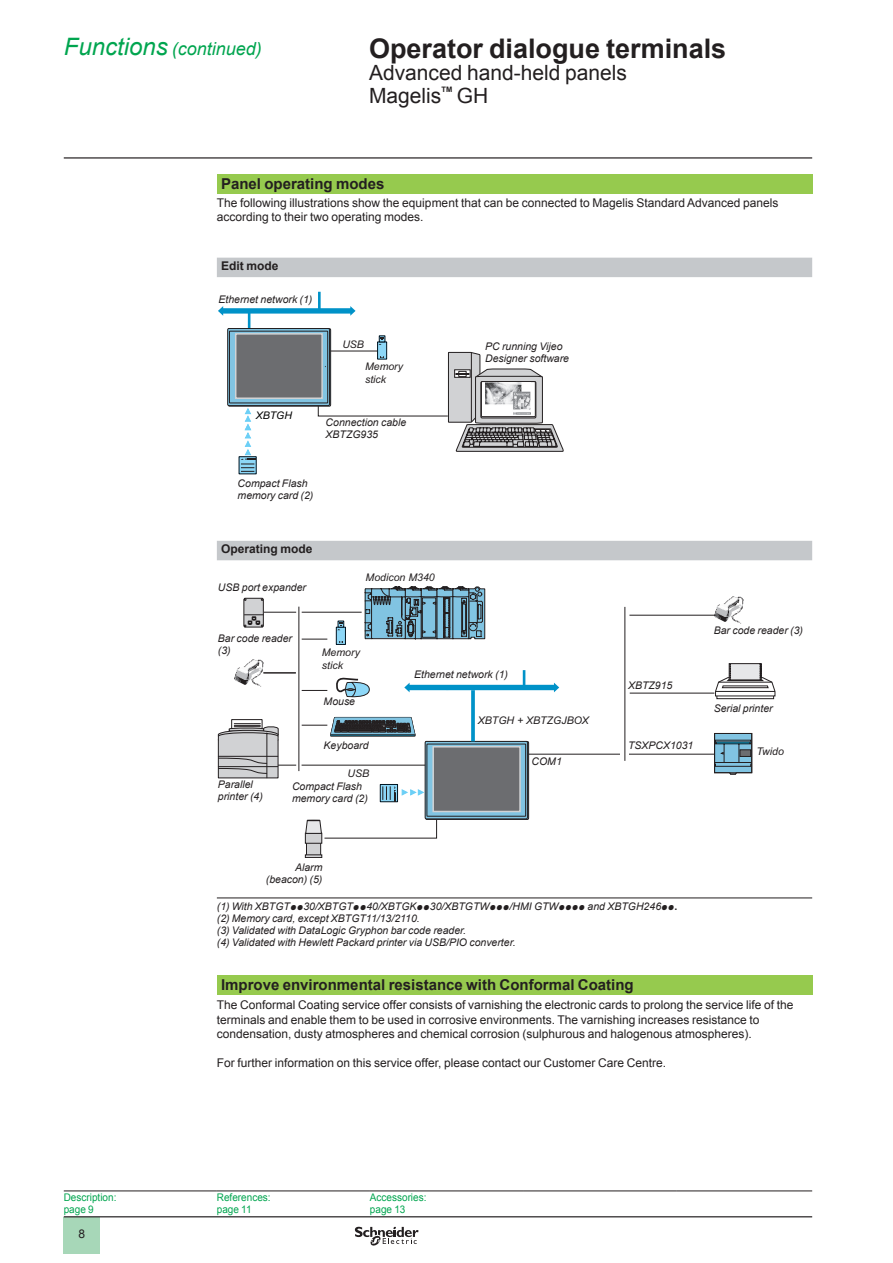
<style>
.page{position:relative;width:893px;height:1263px;background:#fff}
.page>*{position:absolute;margin:0;border:0;box-sizing:border-box;transform-origin:0 0}
.t1{font:700 27px "Arial";color:#231f20}
.t2{font:21px/22.5px "Arial";color:#231f20}
.t3{font:italic 18px "Arial";color:#00a54f}
.t4{font:700 15px "Arial";color:#231f20}
.t5{font:12px/14.4px "Arial";color:#231f20}
.t6{font:700 12px "Arial";color:#231f20}
.t7{font:italic 10.5px/12px "Arial";color:#231f20}
.t8{font:10.5px/12px "Arial";color:#00a54f;scale:.95 1}
.t9{font:italic 10.5px "Arial";color:#000}
.t10{font:700 7.5px "Arial";color:#231f20}
.s1{font-size:24px}
.s2{font-family:"Graph Schneider"}
.s3{font-weight:700;font-style:normal}
</style>
<div class="page">
<hr style="left:64px;top:157px;width:748px;height:2px;background:#231f20">
<div style="left:64px;top:1217px;width:36px;height:37px;background:#a7d7b8"></div>
<hr style="left:64px;top:1216px;width:748px;height:1px;background:#231f20">
<svg style="left:355px;top:1226px;width:64px;height:20px"></svg>
<hr style="left:676px;top:1191px;width:136px;height:1px;background:#231f20">
<hr style="left:64px;top:1191px;width:153px;height:1px;background:#231f20">
<hr style="left:217px;top:1191px;width:153px;height:1px;background:#231f20">
<hr style="left:370px;top:1191px;width:153px;height:1px;background:#231f20">
<hr style="left:523px;top:1191px;width:153px;height:1px;background:#231f20">
<div style="left:217px;top:174px;width:595px;height:20px;background:#96ca4e"></div>
<svg style="left:217px;top:258px;width:595px;height:302px"></svg>
<hr style="left:217px;top:898px;width:595px;height:1px;background:#231f20">
<div style="left:217px;top:975px;width:595px;height:20px;background:#96ca4e"></div>
<hr style="left:318px;top:292px;width:3px;height:18px;background:#0092c8">
<svg style="left:239px;top:472px;width:18px;height:2px"></svg>
<svg style="left:218px;top:306px;width:346px;height:166px"></svg>
<img style="left:485px;top:383px;width:46px;height:31px">
<hr style="left:528px;top:754px;width:188px;height:1px;background:#231f20">
<svg style="left:714px;top:733px;width:38px;height:41px;background:#6593a8"></svg>
<img style="left:715px;top:597px;width:29px;height:27px">
<svg style="left:716px;top:697px;width:58px;height:2px"></svg>
<svg style="left:715px;top:663px;width:61px;height:34px"></svg>
<hr style="left:630px;top:693px;width:84px;height:1px;background:#231f20">
<svg style="left:621px;top:751px;width:8px;height:7px"></svg>
<hr style="left:624px;top:607px;width:1px;height:154px;background:#231f20">
<hr style="left:629px;top:615px;width:87px;height:1px;background:#231f20">
<div style="left:306px;top:833px;width:15px;height:25px;background:#d1d2d4;border:1px solid #231f20"></div>
<div style="left:305px;top:833px;width:17px;height:11px;background:#d1d2d4;border:1px solid #231f20"></div>
<svg style="left:305px;top:854px;width:17px;height:4px"></svg>
<svg style="left:218px;top:586px;width:341px;height:253px"></svg>
<h3 class="t3" style="left:64px;top:37px;width:200px"><span class="s1">Functions</span> (continued)</h3>
<h1 class="t1" style="left:369px;top:30px;width:359px">Operator dialogue terminals</h1>
<h2 class="t2" style="left:369px;top:62px;width:260px">Advanced hand-held panels<br>Magelis</h2>
<p class="t10" style="left:441px;top:85px;width:12px">TM</p>
<h2 class="t2" style="left:457px;top:84px;width:33px">GH</h2>
<h3 class="t4" style="left:221px;top:174px;width:165px">Panel operating modes</h3>
<p class="t5" style="left:217px;top:195px;width:563px">The following illustrations show the equipment that can be connected to Magelis Standard Advanced panels according to their two operating modes.</p>
<p class="t6" style="left:221px;top:258px;width:59px">Edit mode</p>
<p class="t7" style="left:218px;top:293px;width:95px">Ethernet network (1)</p>
<p class="t9" style="left:256px;top:409px;width:38px">XBTGH</p>
<p class="t7" style="left:342px;top:339px;width:23px">USB</p>
<p class="t7" style="left:365px;top:361px;width:39px;line-height:12.6px">Memory stick</p>
<p class="t7" style="left:326px;top:416px;width:82px">Connection cable<br>XBTZG935</p>
<p class="t7" style="left:238px;top:477px;width:77px">Compact Flash memory card (2)</p>
<p class="t7" style="left:485px;top:341px;width:86px">PC running Vijeo<br>Designer software</p>
<p class="t6" style="left:221px;top:541px;width:93px">Operating mode</p>
<p class="t7" style="left:218px;top:581px;width:90px">USB port expander</p>
<p class="t7" style="left:366px;top:571px;width:71px">Modicon M340</p>
<p class="t7" style="left:218px;top:633px;width:76px">Bar code reader (3)</p>
<p class="t7" style="left:322px;top:646px;width:40px;line-height:12.6px">Memory stick</p>
<p class="t7" style="left:324px;top:695px;width:33px">Mouse</p>
<p class="t7" style="left:324px;top:739px;width:46px">Keyboard</p>
<p class="t7" style="left:347px;top:767px;width:23px">USB</p>
<p class="t7" style="left:414px;top:669px;width:95px">Ethernet network (1)</p>
<p class="t7" style="left:478px;top:715px;width:113px">XBTGH + XBTZGJBOX</p>
<p class="t7" style="left:532px;top:755px;width:32px">COM1</p>
<p class="t7" style="left:218px;top:778px;width:46px">Parallel printer (4)</p>
<p class="t7" style="left:292px;top:780px;width:77px">Compact Flash memory card (2)</p>
<p class="t7" style="left:266px;top:861px;width:58px;text-align:right">Alarm (beacon) (5)</p>
<p class="t7" style="left:628px;top:679px;width:46px">XBTZ915</p>
<p class="t7" style="left:628px;top:740px;width:67px">TSXPCX1031</p>
<p class="t7" style="left:714px;top:624px;width:91px">Bar code reader (3)</p>
<p class="t7" style="left:714px;top:703px;width:60px">Serial printer</p>
<p class="t7" style="left:757px;top:745px;width:29px">Twido</p>
<p class="t7" style="left:217px;top:900px;width:462px">(1) With XBTGT<span class="s2">pp</span>30/XBTGT<span class="s2">pp</span>40/XBTGK<span class="s2">pp</span>30/XBTGTW<span class="s2">ppp</span>/HMI GTW<span class="s2">pppp</span> and XBTGH246<span class="s2">pp</span><span class="s3">. </span>(2) Memory card, except XBTGT11/13/2110.<br>(3) Validated with DataLogic Gryphon bar code reader.<br>(4) Validated with Hewlett Packard printer via USB/PIO converter.</p>
<h3 class="t4" style="left:221px;top:975px;width:414px">Improve environmental resistance with Conformal Coating</h3>
<p class="t5" style="left:217px;top:998px;width:578px">The Conformal Coating service offer consists of varnishing the electronic cards to prolong the service life of the terminals and enable them to be used in corrosive environments. The varnishing increases resistance to condensation, dusty atmospheres and chemical corrosion (sulphurous and halogenous atmospheres).</p>
<p class="t5" style="left:217px;top:1055px;width:451px">For further information on this service offer, please contact our Customer Care Centre.</p>
<p class="t8" style="left:64px;top:1191px;width:57px">Description: page 9</p>
<p class="t8" style="left:217px;top:1191px;width:58px">References: page 11</p>
<p class="t8" style="left:370px;top:1191px;width:61px">Accessories: page 13</p>
<p class="t5" style="left:79px;top:1227px;width:8px">8</p>
</div>
